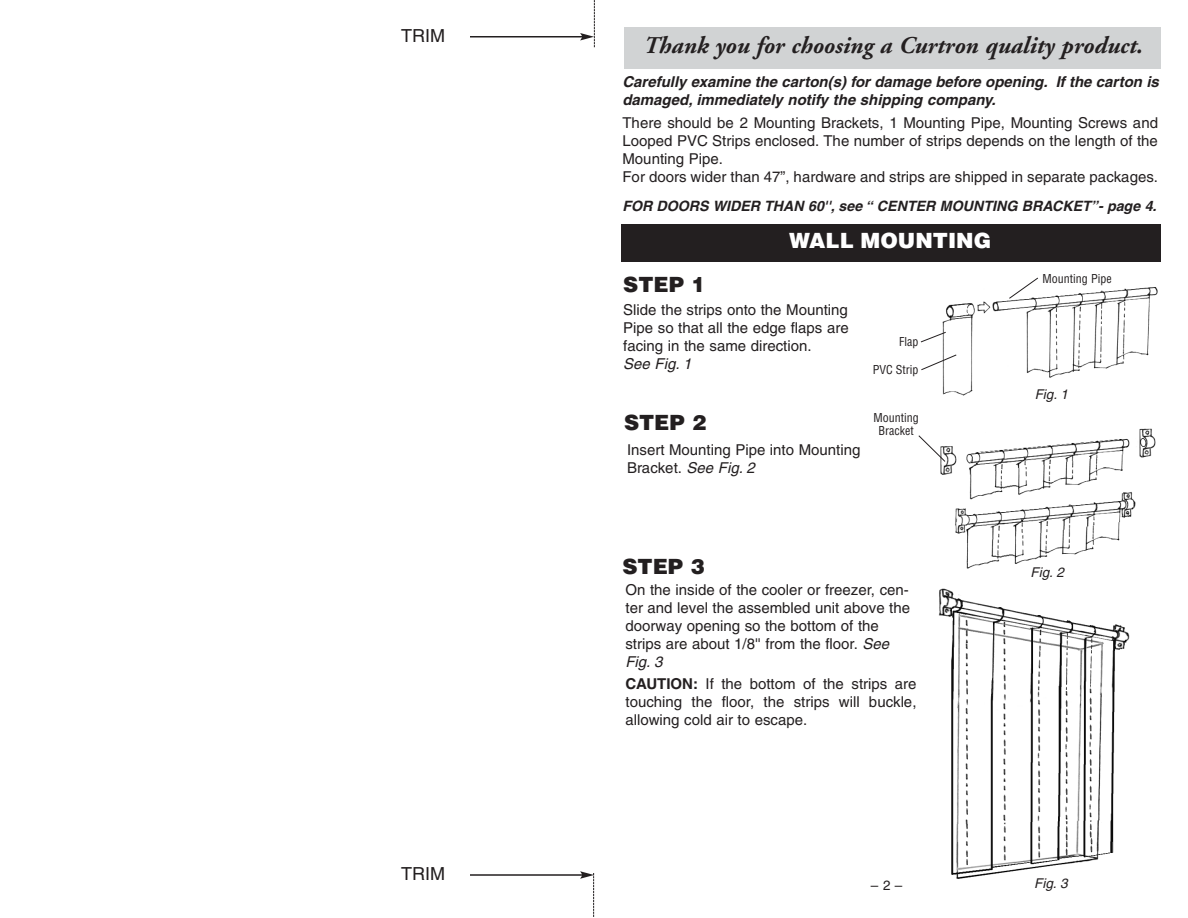
<style>
.page{position:relative;width:1188px;height:918px;background:#fff}
.page>*{position:absolute;margin:0;border:0;box-sizing:border-box;transform-origin:0 0}
.t1{font:italic 700 24px "Adobe Garamond";color:#231f20}
.t2{font:900 21px "Helvetica";color:#231f20}
.t3{font:900 21px "Helvetica";color:#fff}
.t4{font:18px "Helvetica";color:#231f20}
.t5{font:15px/18px "Helvetica";color:#231f20}
.t6{font:italic 700 15px/18px "Helvetica";color:#231f20}
.t7{font:italic 15px "Helvetica";color:#231f20}
.t8{font:italic 700 14.25px "Helvetica";color:#231f20}
.t9{font:italic 13.5px "Helvetica";color:#231f20}
.t10{font:13.5px "Helvetica";color:#231f20}
.t11{font:condensed 12px/12.8px "Helvetica";color:#231f20;text-align:center}
.s1{font-style:italic}
.s2{font-weight:700}
</style>
<div class="page">
<img style="left:955px;top:502px;width:181px;height:67px">
<img style="left:940px;top:428px;width:216px;height:74px">
<img style="left:942px;top:287px;width:216px;height:109px">
<hr style="left:470px;top:36px;width:113px;height:2px;background:#231f20">
<svg style="left:580px;top:0;width:15px;height:47px"></svg>
<hr style="left:470px;top:874px;width:113px;height:2px;background:#231f20">
<svg style="left:580px;top:871px;width:14px;height:46px"></svg>
<div style="left:621px;top:224px;width:540px;height:38px;background:#231f20"></div>
<div style="left:624px;top:27px;width:537px;height:42px;background:#d1d3d4"></div>
<img style="left:939px;top:588px;width:191px;height:291px">
<svg style="left:1009px;top:277px;width:30px;height:22px"></svg>
<svg style="left:920px;top:332px;width:26px;height:11px"></svg>
<svg style="left:921px;top:354px;width:36px;height:16px"></svg>
<svg style="left:918px;top:435px;width:28px;height:27px"></svg>
<p class="t4" style="left:401px;top:29px;width:45px">TRIM</p>
<p class="t4" style="left:401px;top:867px;width:45px">TRIM</p>
<h1 class="t1" style="left:643px;top:36px;width:501px">Thank you for choosing a Curtron quality product.</h1>
<p class="t6" style="left:622px;top:74px;width:538px">Carefully examine the carton(s) for damage before opening. If the carton is damaged, immediately notify the shipping company.</p>
<p class="t5" style="left:622px;top:115px;width:537px">There should be 2 Mounting Brackets, 1 Mounting Pipe, Mounting Screws and Looped PVC Strips enclosed. The number of strips depends on the length of the Mounting Pipe.<br>For doors wider than 47”, hardware and strips are shipped in separate packages.</p>
<p class="t8" style="left:622px;top:201px;width:536px">FOR DOORS WIDER THAN 60'', see “ CENTER MOUNTING BRACKET”- page 4.</p>
<h2 class="t2" style="left:623px;top:277px;width:84px">STEP 1</h2>
<h2 class="t3" style="left:789px;top:233px;width:204px">WALL MOUNTING</h2>
<p class="t5" style="left:623px;top:302px;width:227px;text-align:justify">Slide the strips onto the Mounting Pipe so that all the edge flaps are facing in the same direction.</p>
<p class="t7" style="left:623px;top:358px;width:70px">See Fig. 1</p>
<h2 class="t2" style="left:624px;top:415px;width:84px">STEP 2</h2>
<p class="t5" style="left:627px;top:442px;width:235px">Insert Mounting Pipe into Mounting<br>Bracket. <span class="s1">See Fig. 2</span></p>
<p class="t11" style="left:899px;top:337px;width:21px">Flap</p>
<p class="t11" style="left:873px;top:364px;width:47px">PVC Strip</p>
<p class="t11" style="left:873px;top:413px;width:47px">Mounting<br>Bracket</p>
<h2 class="t2" style="left:623px;top:559px;width:84px">STEP 3</h2>
<p class="t5" style="left:626px;top:582px;width:286px">On the inside of the cooler or freezer, cen&shy;ter and level the assembled unit above the doorway opening so the bottom of the strips are about 1/8'' from the floor. <span class="s1">See Fig. 3</span></p>
<p class="t5" style="left:626px;top:676px;width:293px;text-align:justify"><span class="s2">CAUTION:</span> If the bottom of the strips are touching the floor, the strips will buckle, allowing cold air to escape.</p>
<p class="t11" style="left:1042px;top:273px;width:71px">Mounting Pipe</p>
<p class="t9" style="left:1035px;top:389px;width:35px">Fig. 1</p>
<p class="t9" style="left:1031px;top:567px;width:35px">Fig. 2</p>
<p class="t10" style="left:871px;top:880px;width:33px">– 2 –</p>
<p class="t9" style="left:1034px;top:878px;width:35px">Fig. 3</p>
</div>
